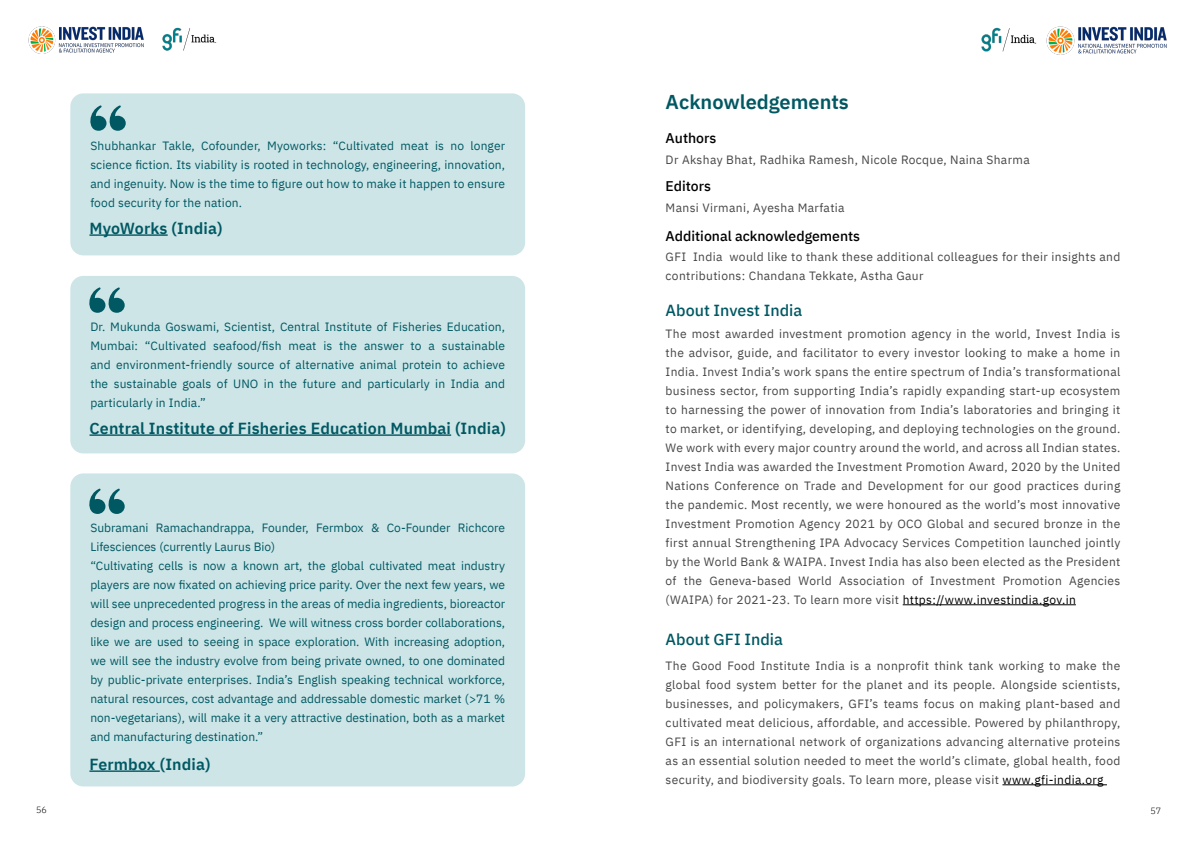
<style>
.page{position:relative;width:1191px;height:842px;background:#fff}
.page>*{position:absolute;margin:0;border:0;box-sizing:border-box;transform-origin:0 0}
.t1{font:600 20px "IBM Plex Sans";color:#005862}
.t2{font:600 16px "IBM Plex Sans";letter-spacing:.01em;color:#005862}
.t3{font:500 16px "IBM Plex Sans";color:#005862}
.t4{font:500 14px "IBM Plex Sans";color:#000}
.t5{font:12px/19px "IBM Plex Sans";letter-spacing:.03em;color:#464646;text-align:justify}
.t6{font:12px/19px "IBM Plex Sans";color:#005862;text-align:justify}
.t7{font:300 9px "IBM Plex Sans";color:#000}
.s1{color:#000}
</style>
<div class="page">
<img style="left:981px;top:27px;width:56px;height:25px">
<img style="left:1046px;top:26px;width:121px;height:29px">
<img style="left:162px;top:27px;width:55px;height:24px">
<img style="left:28px;top:26px;width:116px;height:28px">
<div style="left:70px;top:93px;width:455px;height:162px;background:#cde5e7;border-radius:13px"></div>
<div style="left:70px;top:276px;width:455px;height:177px;background:#cde5e7;border-radius:13px"></div>
<div style="left:70px;top:473px;width:455px;height:313px;background:#cde5e7;border-radius:13px"></div>
<svg style="left:90px;top:105px;width:36px;height:26px"></svg>
<hr style="left:90px;top:434px;width:361px;height:2px;background:#005862">
<hr style="left:89px;top:234px;width:79px;height:2px;background:#005862">
<hr style="left:89px;top:770px;width:71px;height:2px;background:#005862">
<svg style="left:89px;top:287px;width:36px;height:26px"></svg>
<svg style="left:89px;top:489px;width:36px;height:25px"></svg>
<hr style="left:902px;top:604px;width:173px;height:1px;background:#000">
<hr style="left:1002px;top:784px;width:105px;height:1px;background:#000">
<p class="t6" style="left:90px;top:135px;width:416px">Shubhankar Takle, Cofounder, Myoworks: “Cultivated meat is no longer science fiction. Its viability is rooted in technology, engineering, innovation, and ingenuity. Now is the time to figure out how to make it happen to ensure food security for the nation.</p>
<h2 class="t2" style="left:89px;top:216px;width:135px">MyoWorks (India)</h2>
<p class="t6" style="left:90px;top:316px;width:416px">Dr. Mukunda Goswami, Scientist, Central Institute of Fisheries Education, Mumbai: “Cultivated seafood/fish meat is the answer to a sustainable and environment-friendly source of alternative animal protein to achieve the sustainable goals of UNO in the future and particularly in India and particularly in India.”</p>
<h2 class="t2" style="left:90px;top:416px;width:418px">Central Institute of Fisheries Education Mumbai (India)</h2>
<p class="t6" style="left:90px;top:517px;width:416px;text-align:left">Subramani Ramachandrappa, Founder, Fermbox &amp; Co-Founder Richcore Lifesciences (currently Laurus Bio)<br>“Cultivating cells is now a known art, the global cultivated meat industry players are now fixated on achieving price parity. Over the next few years, we will see unprecedented progress in the areas of media ingredients, bioreactor design and process engineering. We will witness cross border collaborations, like we are used to seeing in space exploration. With increasing adoption, we will see the industry evolve from being private owned, to one dominated by public-private enterprises. India’s English speaking technical workforce, natural resources, cost advantage and addressable domestic market (&gt;71 % non-vegetarians), will make it a very attractive destination, both as a market and manufacturing destination.”</p>
<h2 class="t2" style="left:89px;top:752px;width:123px">Fermbox (India)</h2>
<h1 class="t1" style="left:665px;top:86px;width:185px">Acknowledgements</h1>
<p class="t4" style="left:665px;top:127px;width:52px">Authors</p>
<p class="t4" style="left:665px;top:175px;width:47px">Editors</p>
<p class="t4" style="left:665px;top:225px;width:196px">Additional acknowledgements</p>
<p class="t5" style="left:665px;top:149px;width:365px">Dr Akshay Bhat, Radhika Ramesh, Nicole Rocque, Naina Sharma</p>
<p class="t5" style="left:665px;top:197px;width:181px">Mansi Virmani, Ayesha Marfatia</p>
<p class="t5" style="left:665px;top:247px;width:456px">GFI India would like to thank these additional colleagues for their insights and contributions: Chandana Tekkate, Astha Gaur</p>
<h2 class="t3" style="left:665px;top:298px;width:138px">About Invest India</h2>
<p class="t5" style="left:665px;top:323px;width:456px">The most awarded investment promotion agency in the world, Invest India is the advisor, guide, and facilitator to every investor looking to make a home in India. Invest India’s work spans the entire spectrum of India’s transformational business sector, from supporting India’s rapidly expanding start-up ecosystem to harnessing the power of innovation from India’s laboratories and bringing it to market, or identifying, developing, and deploying technologies on the ground.<br>We work with every major country around the world, and across all Indian states.<br>Invest India was awarded the Investment Promotion Award, 2020 by the United Nations Conference on Trade and Development for our good practices during the pandemic. Most recently, we were honoured as the world’s most innovative Investment Promotion Agency 2021 by OCO Global and secured bronze in the first annual Strengthening IPA Advocacy Services Competition launched jointly by the World Bank &amp; WAIPA. Invest India has also been elected as the President of the Geneva-based World Association of Investment Promotion Agencies (WAIPA) for 2021-23. To learn more visit <span class="s1">https://www.investindia.gov.in</span></p>
<h2 class="t3" style="left:665px;top:627px;width:119px">About GFI India</h2>
<p class="t5" style="left:665px;top:655px;width:456px">The Good Food Institute India is a nonprofit think tank working to make the global food system better for the planet and its people. Alongside scientists, businesses, and policymakers, GFI’s teams focus on making plant-based and cultivated meat delicious, affordable, and accessible. Powered by philanthropy, GFI is an international network of organizations advancing alternative proteins as an essential solution needed to meet the world’s climate, global health, food security, and biodiversity goals. To learn more, please visit <span class="s1">www.gfi-india.org</span></p>
<p class="t7" style="left:36px;top:803px;width:12px">56</p>
<p class="t7" style="left:1150px;top:804px;width:12px">57</p>
</div>
